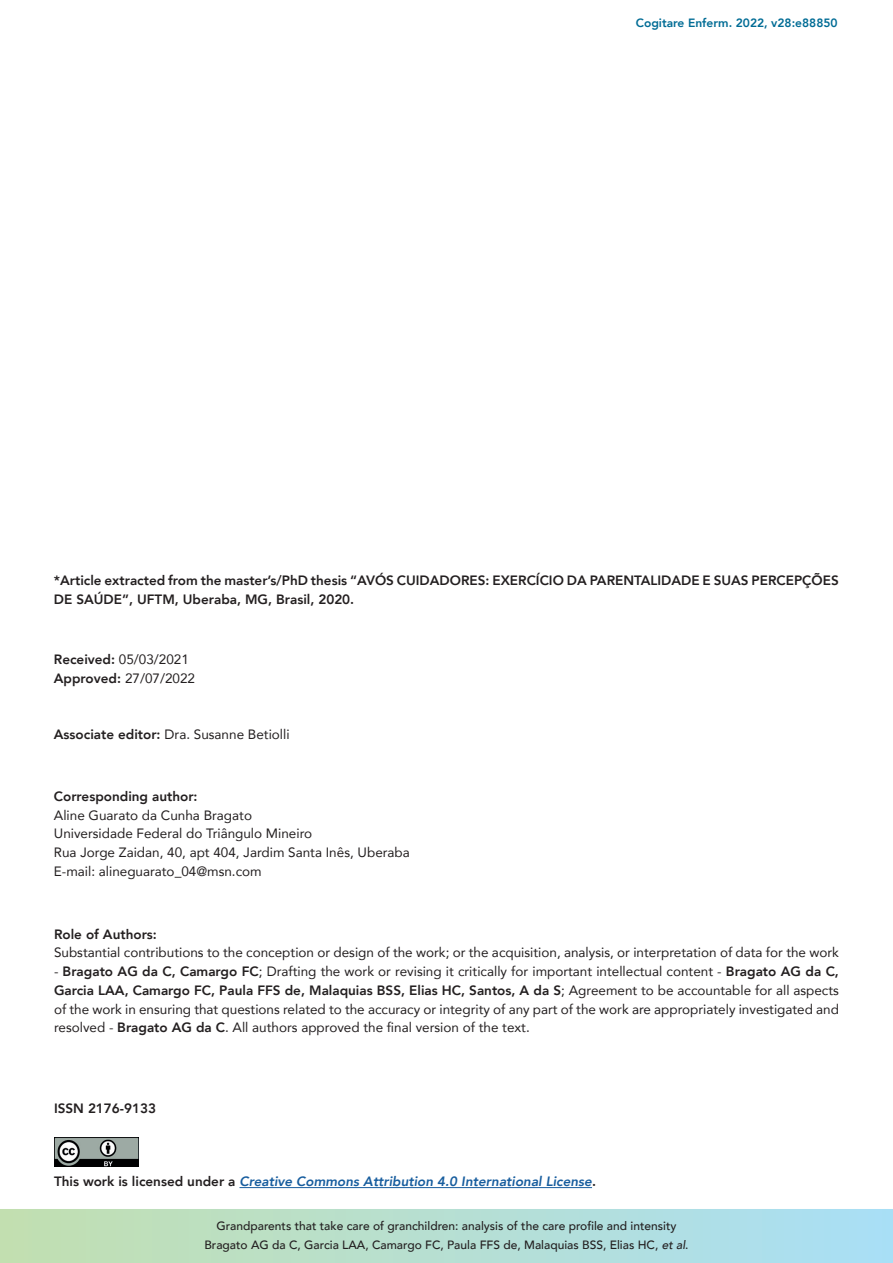
<style>
.page{position:relative;width:893px;height:1263px;background:#fff}
.page>*{position:absolute;margin:0;border:0;box-sizing:border-box;transform-origin:0 0}
.Correspondentes{font:13.5px/18.8px "Avenir";color:#231f20;text-align:justify}
.Legenda{font:800 13.5px/18.8px "Avenir";color:#231f20}
.t1{font:italic 800 13.5px "Avenir";color:#175d9e}
.Correspondentes-2{font:800 13.5px "Avenir";color:#231f20}
.t2{font:500 12px/18.6px "Avenir";color:#231f20;text-align:center}
.t3{font:800 12px "Avenir";color:#006c95}
.s1{font-weight:800}
.s2{font-style:normal;color:#231f20}
.s3{font-style:italic}
</style>
<div class="page">
<svg style="left:0;top:1209px;width:893px;height:54px;background:#b6dfd2"></svg>
<img style="left:55px;top:1138px;width:83px;height:29px">
<hr style="left:239px;top:1187px;width:353px;height:1px;background:#175d9e">
<p class="t3" style="left:636px;top:12px;width:203px">Cogitare Enferm. 2022, v28:e88850</p>
<p class="Legenda" style="left:54px;top:570px;width:786px">*Article extracted from the master’s/PhD thesis “AVÓS CUIDADORES: EXERCÍCIO DA PARENTALIDADE E SUAS PERCEPÇÕES<br>DE SAÚDE”, UFTM, Uberaba, MG, Brasil, 2020.</p>
<p class="Correspondentes" style="left:54px;top:649px;width:137px"><span class="s1">Received:</span> 05/03/2021</p>
<p class="Correspondentes" style="left:54px;top:668px;width:143px"><span class="s1">Approved:</span> 27/07/2022</p>
<p class="Correspondentes" style="left:54px;top:724px;width:237px"><span class="s1">Associate editor:</span> Dra. Susanne Betiolli</p>
<p class="Legenda" style="left:54px;top:786px;width:145px">Corresponding author:</p>
<p class="Correspondentes" style="left:54px;top:805px;width:200px">Aline Guarato da Cunha Bragato</p>
<p class="Correspondentes" style="left:54px;top:824px;width:260px">Universidade Federal do Triângulo Mineiro</p>
<p class="Correspondentes" style="left:54px;top:843px;width:357px">Rua Jorge Zaidan, 40, apt 404, Jardim Santa Inês, Uberaba</p>
<p class="Correspondentes" style="left:54px;top:861px;width:209px">E-mail: alineguarato_04@msn.com</p>
<p class="Correspondentes-2" style="left:54px;top:921px;width:104px">Role of Authors:</p>
<p class="Correspondentes" style="left:54px;top:943px;width:786px">Substantial contributions to the conception or design of the work; or the acquisition, analysis, or interpretation of data for the work</p>
<p class="Correspondentes" style="left:54px;top:961px;width:786px">- <span class="s1">Bragato AG da C, Camargo FC</span>; Drafting the work or revising it critically for important intellectual content - <span class="s1">Bragato AG da C, Garcia LAA, Camargo FC, Paula FFS de, Malaquias BSS, Elias HC, Santos, A da S</span>; Agreement to be accountable for all aspects of the work in ensuring that questions related to the accuracy or integrity of any part of the work are appropriately investigated and resolved - <span class="s1">Bragato AG da C</span>. All authors approved the final version of the text.</p>
<p class="Legenda" style="left:54px;top:1098px;width:104px">ISSN 2176-9133</p>
<p class="t1" style="left:54px;top:1173px;width:544px"><span class="s2">This work is licensed under a</span> Creative Commons Attribution 4.0 International License<span class="s2">.</span></p>
<p class="t2" style="left:204px;top:1216px;width:486px">Grandparents that take care of granchildren: analysis of the care profile and intensity<br>Bragato AG da C, Garcia LAA, Camargo FC, Paula FFS de, Malaquias BSS, Elias HC, <span class="s3">et al</span>.</p>
</div>
